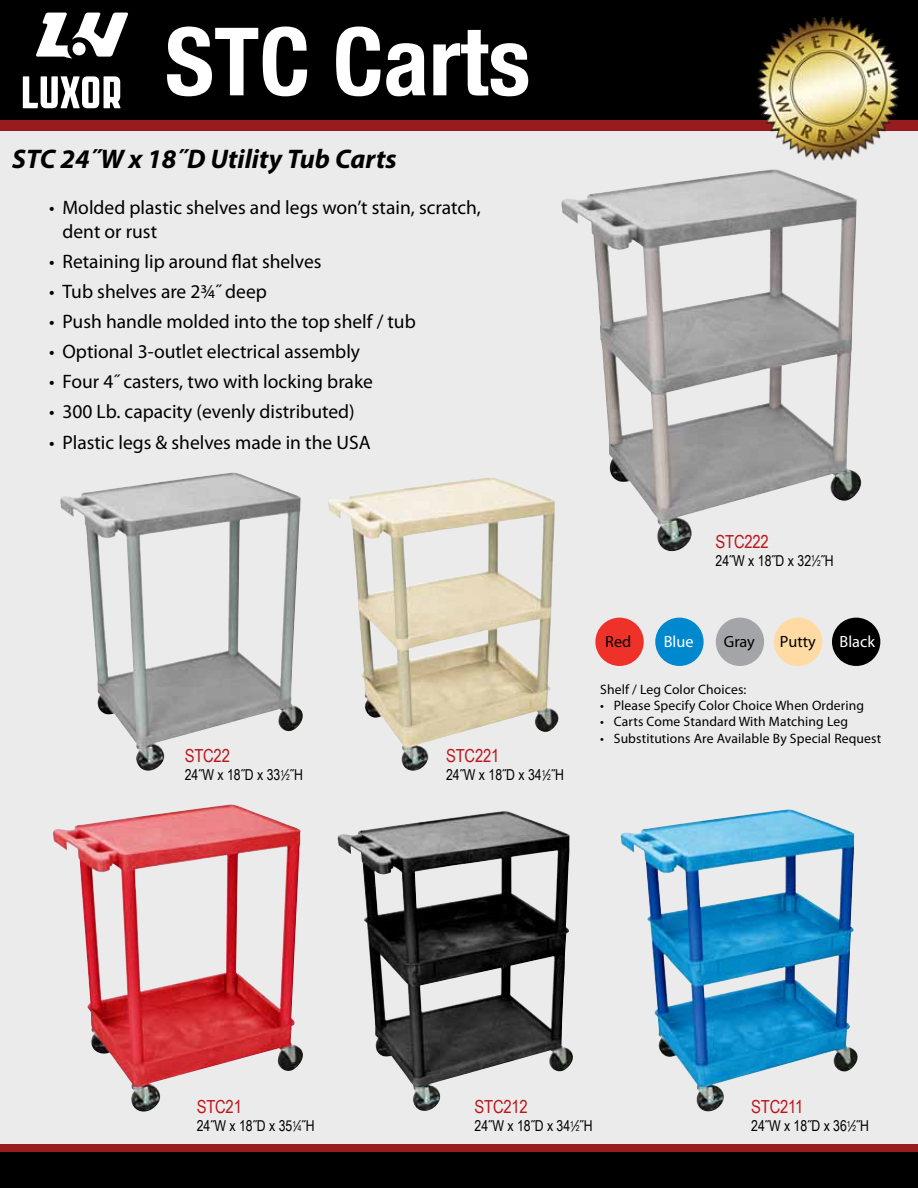
<style>
.page{position:relative;width:918px;height:1188px;background:#fff}
.page>*{position:absolute;margin:0;border:0;box-sizing:border-box;transform-origin:0 0}
.t1{font:700 condensed 94.5px "Helvetica Neue";color:#fff}
.t2{font:italic 700 27px "Myriad Pro";color:#000}
.t3{font:19.5px/23.4px "Myriad Pro";color:#000}
.t4{font:18px "Arial Narrow";letter-spacing:-.01em;color:#bc141a}
.t5{font:16.2px "Myriad Pro";color:#000}
.t6{font:16.2px "Myriad Pro";color:#fff}
.t7{font:15px "Arial Narrow";color:#000}
.t8{font:13.65px "Myriad Pro";letter-spacing:.01em;color:#000}
.s1{font-size:8.25px}
</style>
<div class="page">
<div style="left:0;top:131px;width:918px;height:1013px;background:#ebebec"></div>
<div style="left:0;top:1145px;width:918px;height:7px;background:#981b1e"></div>
<div style="left:0;top:1152px;width:918px;height:36px;background:#000"></div>
<div style="left:0;top:120px;width:918px;height:11px;background:#981b1e"></div>
<div style="left:0;top:0;width:918px;height:120px;background:#000"></div>
<svg style="left:36px;top:13px;width:92px;height:45px"></svg>
<div style="left:73px;top:42px;width:13px;height:13px;background:#fff;border-radius:50%"></div>
<svg style="left:23px;top:76px;width:98px;height:32px"></svg>
<img style="left:338px;top:811px;width:235px;height:300px">
<img style="left:620px;top:809px;width:238px;height:303px">
<img style="left:561px;top:169px;width:300px;height:383px">
<img style="left:53px;top:804px;width:250px;height:308px">
<img style="left:60px;top:473px;width:243px;height:298px">
<img style="left:328px;top:477px;width:231px;height:294px">
<div style="left:595px;top:618px;width:49px;height:48px;background:#ee3129;border-radius:50%"></div>
<div style="left:655px;top:618px;width:49px;height:48px;background:#0088ce;border-radius:50%"></div>
<div style="left:716px;top:618px;width:48px;height:48px;background:#a3a5a8;border-radius:50%"></div>
<div style="left:774px;top:618px;width:48px;height:48px;background:#ffdaa2;border-radius:50%"></div>
<div style="left:832px;top:618px;width:48px;height:48px;background:#000;border-radius:50%"></div>
<img style="left:757px;top:17px;width:143px;height:144px">
<h1 class="t1" style="left:165px;top:4px;width:367px">STC Carts</h1>
<h2 class="t2" style="left:12px;top:142px;width:386px">STC 24˝W x 18˝D Utility Tub Carts</h2>
<p class="t3" style="left:63px;top:196px;width:420px;text-indent:-13px">• Molded plastic shelves and legs won’t stain, scratch, dent or rust</p>
<p class="t3" style="left:49px;top:249px;width:274px">• Retaining lip around flat shelves</p>
<p class="t3" style="left:49px;top:279px;width:219px">• Tub shelves are 2¾˝ deep</p>
<p class="t3" style="left:49px;top:309px;width:368px">• Push handle molded into the top shelf / tub</p>
<p class="t3" style="left:49px;top:340px;width:313px">• Optional 3-outlet electrical assembly</p>
<p class="t3" style="left:49px;top:370px;width:325px">• Four 4˝ casters, two with locking brake</p>
<p class="t3" style="left:49px;top:400px;width:307px">• 300 Lb. capacity (evenly distributed)</p>
<p class="t3" style="left:49px;top:430px;width:323px">• Plastic legs &amp; shelves made in the USA</p>
<p class="t4" style="left:185px;top:743px;width:47px">STC22</p>
<p class="t7" style="left:185px;top:764px;width:120px">24˝W x 18˝D x 33<sup>1</sup>⁄<span class="s1">2</span>˝H</p>
<p class="t4" style="left:446px;top:743px;width:55px">STC221</p>
<p class="t7" style="left:446px;top:764px;width:119px">24˝W x 18˝D x 34<sup>1</sup>⁄<span class="s1">2</span>˝H</p>
<p class="t4" style="left:716px;top:528px;width:55px">STC222</p>
<p class="t7" style="left:716px;top:550px;width:120px">24˝W x 18˝D x 32<sup>1</sup>⁄<span class="s1">2</span>˝H</p>
<p class="t5" style="left:605px;top:632px;width:28px">Red</p>
<p class="t6" style="left:664px;top:632px;width:31px">Blue</p>
<p class="t5" style="left:724px;top:632px;width:33px">Gray</p>
<p class="t5" style="left:780px;top:632px;width:37px">Putty</p>
<p class="t6" style="left:840px;top:632px;width:37px">Black</p>
<p class="t8" style="left:600px;top:681px;width:148px">Shelf / Leg Color Choices:</p>
<p class="t8" style="left:600px;top:697px;width:265px">• Please Specify Color Choice When Ordering</p>
<p class="t8" style="left:600px;top:713px;width:249px">• Carts Come Standard With Matching Leg</p>
<p class="t8" style="left:600px;top:730px;width:283px">• Substitutions Are Available By Special Request</p>
<p class="t4" style="left:197px;top:1094px;width:47px">STC21</p>
<p class="t7" style="left:197px;top:1115px;width:119px">24˝W x 18˝D x 35<sup>1</sup>⁄<span class="s1">4</span>˝H</p>
<p class="t4" style="left:475px;top:1094px;width:55px">STC212</p>
<p class="t7" style="left:475px;top:1115px;width:119px">24˝W x 18˝D x 34<sup>1</sup>⁄<span class="s1">2</span>˝H</p>
<p class="t4" style="left:751px;top:1094px;width:54px">STC211</p>
<p class="t7" style="left:751px;top:1115px;width:119px">24˝W x 18˝D x 36<sup>1</sup>⁄<span class="s1">2</span>˝H</p>
</div>
